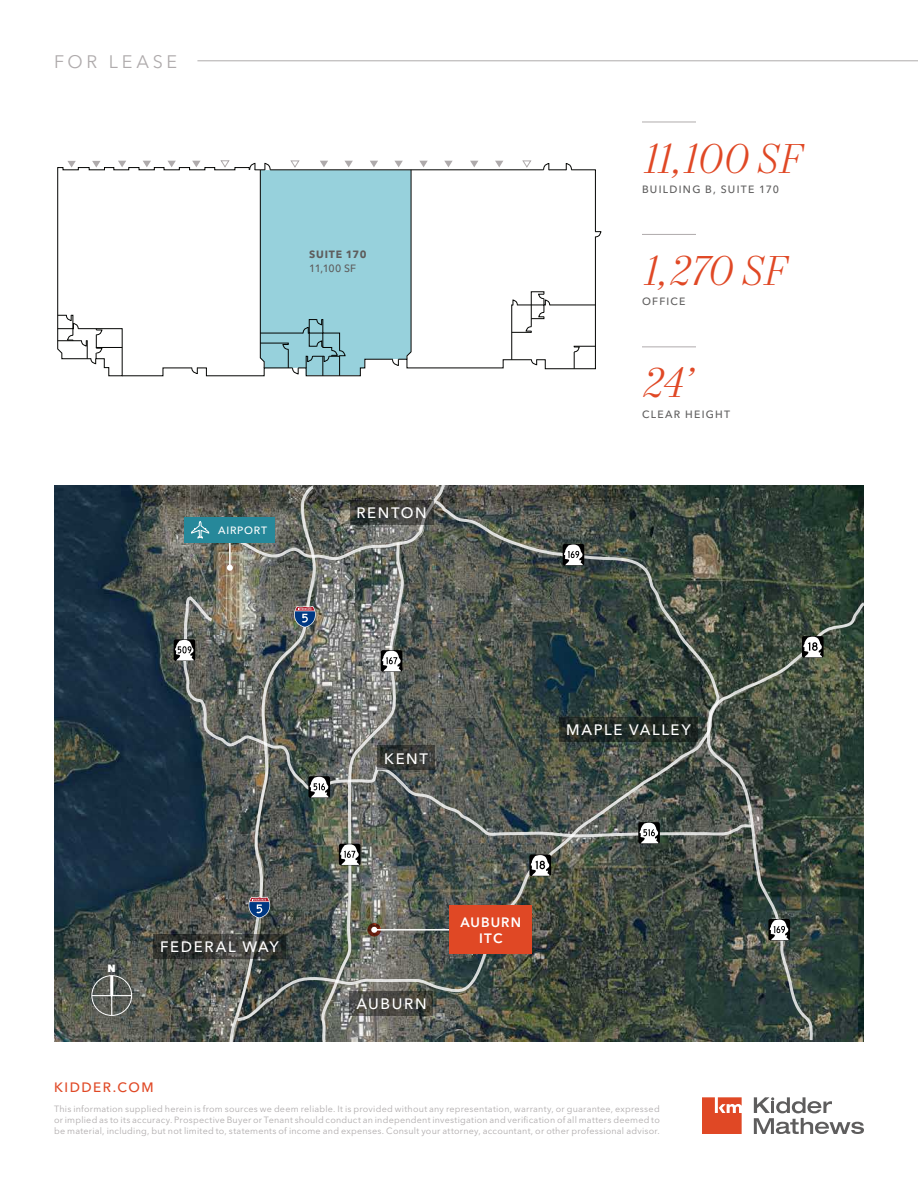
<style>
.page{position:relative;width:918px;height:1188px;background:#fff}
.page>*{position:absolute;margin:0;border:0;box-sizing:border-box;transform-origin:0 0}
.Stat_Italic_-_Orange_2023{font:italic 300 42px "Mort Modern 07";letter-spacing:-.015em;color:#e04825}
.Section_Identifier_-_Sterling_2023{font:18px "Avenir Next LT Pro";letter-spacing:.2em;color:#afabac}
.Bigger_City_-_White_2023{font:500 15px "Avenir Next LT Pro";letter-spacing:.11em;color:#fff}
.t1{font:500 13.5px "Avenir Next LT Pro";letter-spacing:.11em;color:#e04825}
.Subject_Property_Label_-_White_2023{font:600 13.5px/16.5px "Avenir Next LT Pro";letter-spacing:.085em;color:#fff;text-align:center}
.Stat_Label_-_Ash_2023{font:500 10.5px "Avenir Next LT Pro";letter-spacing:.125em;color:#5e5d5d}
.Map_Highlight_-_Bold_-_Ash_2023{font:700 10.5px/13.5px "Avenir Next LT Pro";letter-spacing:.07em;color:#5e5d5d}
.Other_Callout_Text_-_White_2023{font:500 10.5px "Avenir Next LT Pro";letter-spacing:.075em;color:#fff}
.t2{font:800 10.35px "Avenir Next LT Pro";color:#fff}
.t3{font:9px/10.8px "Avenir Next LT Pro";letter-spacing:.025em;color:#afabac;text-align:justify}
.s1{font-weight:500}
</style>
<div class="page">
<img style="left:54px;top:486px;width:810px;height:555px">
<svg style="left:57px;top:161px;width:544px;height:215px"></svg>
<hr style="left:642px;top:122px;width:54px;height:1px;background:#afabac">
<hr style="left:642px;top:234px;width:54px;height:1px;background:#afabac">
<hr style="left:642px;top:346px;width:54px;height:1px;background:#afabac">
<div style="left:92px;top:975px;width:40px;height:41px;border:1px solid #fff;border-radius:50%"></div>
<hr style="left:110px;top:976px;width:3px;height:20px;background:#fff">
<hr style="left:92px;top:995px;width:40px;height:1px;background:#fff">
<svg style="left:111px;top:996px;width:1px;height:19px"></svg>
<svg style="left:814px;top:601px;width:50px;height:422px;background:#3a4a3d"></svg>
<svg style="left:447px;top:500px;width:367px;height:542px;background:#495046"></svg>
<svg style="left:154px;top:934px;width:21px;height:24px"></svg>
<svg style="left:559px;top:717px;width:139px;height:25px;background:#232b26"></svg>
<div style="left:174px;top:639px;width:21px;height:22px;background:#000;border-radius:2px"></div>
<img style="left:175px;top:485px;width:272px;height:557px">
<div style="left:638px;top:822px;width:22px;height:22px;background:#000;border-radius:2px"></div>
<svg style="left:639px;top:823px;width:19px;height:20px"></svg>
<svg style="left:563px;top:544px;width:21px;height:22px"></svg>
<svg style="left:564px;top:544px;width:19px;height:21px"></svg>
<div style="left:768px;top:919px;width:22px;height:22px;background:#000;border-radius:2px"></div>
<svg style="left:770px;top:920px;width:19px;height:20px"></svg>
<div style="left:529px;top:855px;width:22px;height:21px;background:#000;border-radius:2px"></div>
<svg style="left:531px;top:855px;width:19px;height:21px"></svg>
<div style="left:802px;top:636px;width:22px;height:22px;background:#000;border-radius:2px"></div>
<svg style="left:803px;top:637px;width:19px;height:20px"></svg>
<svg style="left:754px;top:1097px;width:110px;height:37px"></svg>
<svg style="left:702px;top:1097px;width:40px;height:37px"></svg>
<hr style="left:197px;top:61px;width:721px;height:1px;background:#afabac">
<p class="Section_Identifier_-_Sterling_2023" style="left:54px;top:51px;width:125px">FOR LEASE</p>
<p class="Map_Highlight_-_Bold_-_Ash_2023" style="left:309px;top:248px;width:59px">SUITE 170<br><span class="s1">11,100 SF</span></p>
<p class="Other_Callout_Text_-_White_2023" style="left:218px;top:524px;width:51px">AIRPORT</p>
<p class="Bigger_City_-_White_2023" style="left:356px;top:504px;width:72px">RENTON</p>
<p class="Stat_Italic_-_Orange_2023" style="left:642px;top:133px;width:161px">11,100 SF</p>
<p class="Stat_Label_-_Ash_2023" style="left:642px;top:183px;width:139px">BUILDING B, SUITE 170</p>
<p class="Stat_Italic_-_Orange_2023" style="left:642px;top:245px;width:145px">1,270 SF</p>
<p class="Stat_Label_-_Ash_2023" style="left:642px;top:295px;width:45px">OFFICE</p>
<p class="Stat_Italic_-_Orange_2023" style="left:642px;top:358px;width:53px">24’</p>
<p class="Stat_Label_-_Ash_2023" style="left:642px;top:408px;width:90px">CLEAR HEIGHT</p>
<p class="t2" style="left:108px;top:962px;width:10px">N</p>
<p class="Bigger_City_-_White_2023" style="left:160px;top:937px;width:120px">FEDERAL WAY</p>
<p class="Bigger_City_-_White_2023" style="left:384px;top:749px;width:45px">KENT</p>
<p class="Bigger_City_-_White_2023" style="left:566px;top:721px;width:126px">MAPLE VALLEY</p>
<p class="Bigger_City_-_White_2023" style="left:356px;top:994px;width:72px">AUBURN</p>
<p class="Subject_Property_Label_-_White_2023" style="left:461px;top:914px;width:62px">AUBURN<br>ITC</p>
<h3 class="t1" style="left:54px;top:1079px;width:101px">KIDDER.COM</h3>
<p class="t3" style="left:54px;top:1104px;width:607px">This information supplied herein is from sources we deem reliable. It is provided without any representation, warranty, or guarantee, expressed or implied as to its accuracy. Prospective Buyer or Tenant should conduct an independent investigation and verification of all matters deemed to be material, including, but not limited to, statements of income and expenses. Consult your attorney, accountant, or other professional advisor.</p>
</div>
